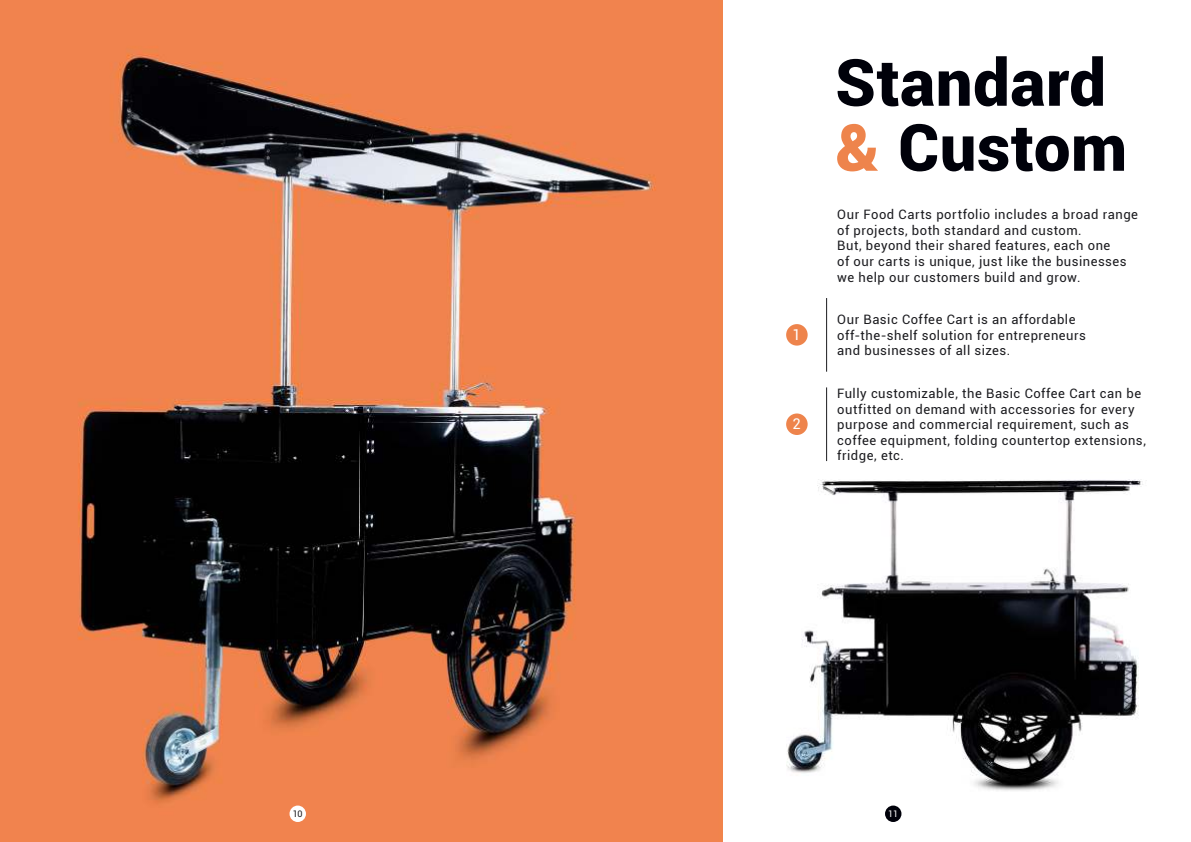
<style>
.page{position:relative;width:1191px;height:842px;background:#fff}
.page>*{position:absolute;margin:0;border:0;box-sizing:border-box;transform-origin:0 0}
.t1{font:900 65px/65px "Roboto";letter-spacing:.01em;color:#00010a}
.t2{font:14.8px "Roboto";color:#fff}
.t3{font:13px/15.6px "Roboto";letter-spacing:.04em;color:#1b1b1f}
.t4{font:9px "Roboto";color:#1b1b1f}
.t5{font:9px "Roboto";color:#fff}
.s1{color:#ee844c}
</style>
<div class="page">
<img style="left:0;top:0;width:722px;height:842px">
<img style="left:786px;top:479px;width:357px;height:312px">
<div style="left:786px;top:324px;width:21px;height:22px;background:#ee844c;border-radius:50%"></div>
<div style="left:786px;top:413px;width:21px;height:22px;background:#ee844c;border-radius:50%"></div>
<hr style="left:826px;top:298px;width:1px;height:74px;background:#1b1b1f">
<hr style="left:826px;top:387px;width:1px;height:74px;background:#1b1b1f">
<div style="left:885px;top:805px;width:16px;height:17px;background:#00010a;border-radius:50%"></div>
<div style="left:289px;top:805px;width:17px;height:17px;background:#fff;border-radius:50%"></div>
<p class="t2" style="left:792px;top:328px;width:10px">1</p>
<p class="t2" style="left:792px;top:418px;width:10px">2</p>
<h1 class="t1" style="left:835px;top:55px;width:293px">standard <span class="s1">&amp;</span> Custom</h1>
<p class="t3" style="left:837px;top:208px;width:302px">Our Food Carts portfolio includes a broad range of projects, both standard and custom.<br>But, beyond their shared features, each one<br>of our carts is unique, just like the businesses we help our customers build and grow.</p>
<p class="t3" style="left:837px;top:313px;width:250px">Our Basic Coffee Cart is an affordable off-the-shelf solution for entrepreneurs and businesses of all sizes.</p>
<p class="t3" style="left:837px;top:386px;width:310px">Fully customizable, the Basic Coffee Cart can be outfitted on demand with accessories for every purpose and commercial requirement, such as coffee equipment, folding countertop extensions, fridge, etc.</p>
<p class="t4" style="left:293px;top:810px;width:11px">10</p>
<p class="t5" style="left:888px;top:810px;width:12px">11</p>
</div>
